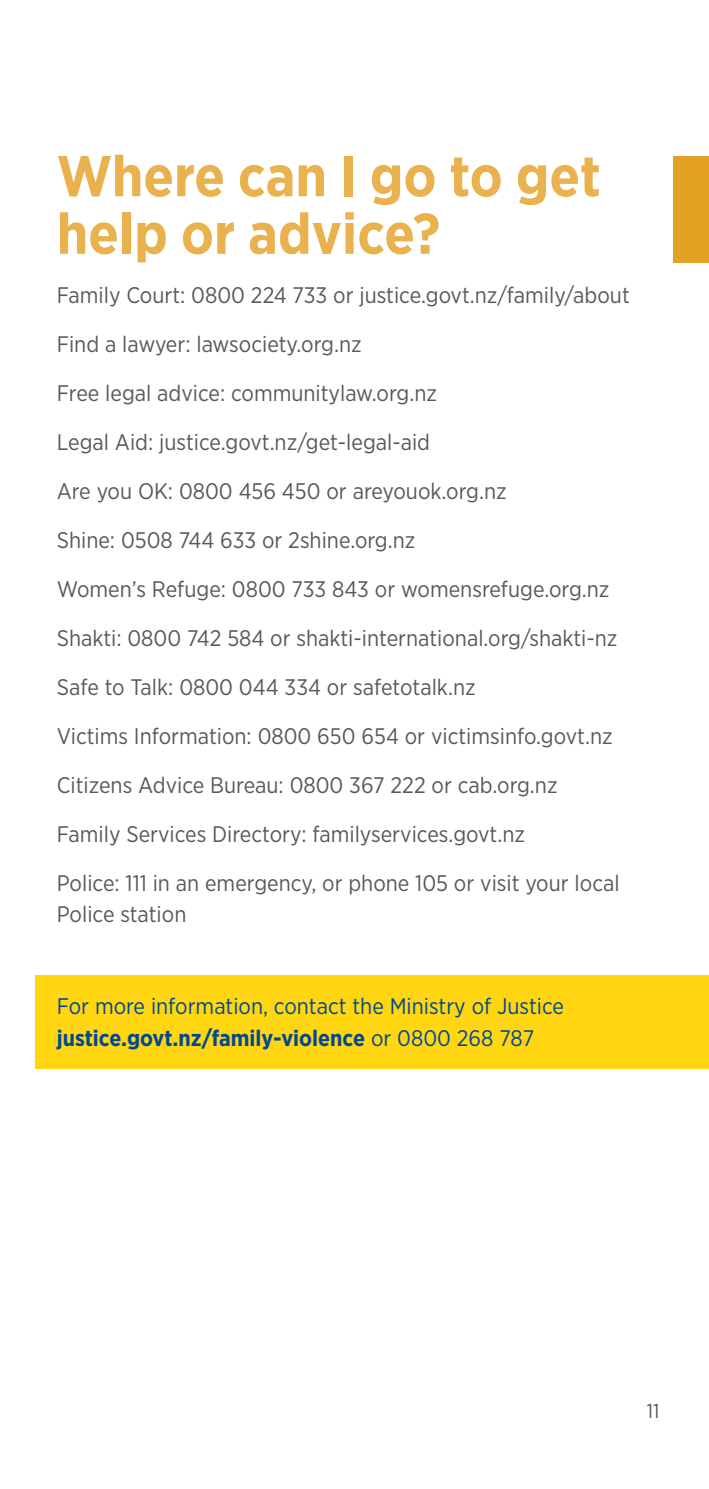
<style>
.page{position:relative;width:709px;height:1489px;background:#fff}
.page>*{position:absolute;margin:0;border:0;box-sizing:border-box;transform-origin:0 0}
.t1{font:700 57.5px/57.5px "Gotham Narrow";color:#eab24f}
.t2{font:22.5px/49px "Gotham Narrow";color:#58595b}
.t3{font:22.5px/32px "Gotham Narrow";color:#004990}
.t4{font:20px "Gotham Narrow";color:#58595b}
.s1{font-weight:700}
</style>
<div class="page">
<div style="left:35px;top:975px;width:674px;height:94px;background:#ffd60f"></div>
<div style="left:673px;top:156px;width:36px;height:106px;background:#e4a224"></div>
<h1 class="t1" style="left:57px;top:147px;width:545px">Where can I go to get help or advice?</h1>
<p class="t2" style="left:57px;top:270px;width:574px">Family Court: 0800 224 733 or justice.govt.nz/family/about Find a lawyer: lawsociety.org.nz<br>Free legal advice: communitylaw.org.nz<br>Legal Aid: justice.govt.nz/get-legal-aid<br>Are you OK: 0800 456 450 or areyouok.org.nz<br>Shine: 0508 744 633 or 2shine.org.nz<br>Women’s Refuge: 0800 733 843 or womensrefuge.org.nz Shakti: 0800 742 584 or shakti-international.org/shakti-nz Safe to Talk: 0800 044 334 or safetotalk.nz<br>Victims Information: 0800 650 654 or victimsinfo.govt.nz Citizens Advice Bureau: 0800 367 222 or cab.org.nz<br>Family Services Directory: familyservices.govt.nz<br>Police: 111 in an emergency, or phone 105 or visit your local</p>
<p class="t2" style="left:57px;top:889px;width:131px">Police station</p>
<p class="t3" style="left:57px;top:989px;width:509px">For more information, contact the Ministry of Justice <span class="s1">justice.govt.nz/family-violence</span> or 0800 268 787</p>
<p class="t4" style="left:646px;top:1397px;width:14px">11</p>
</div>
